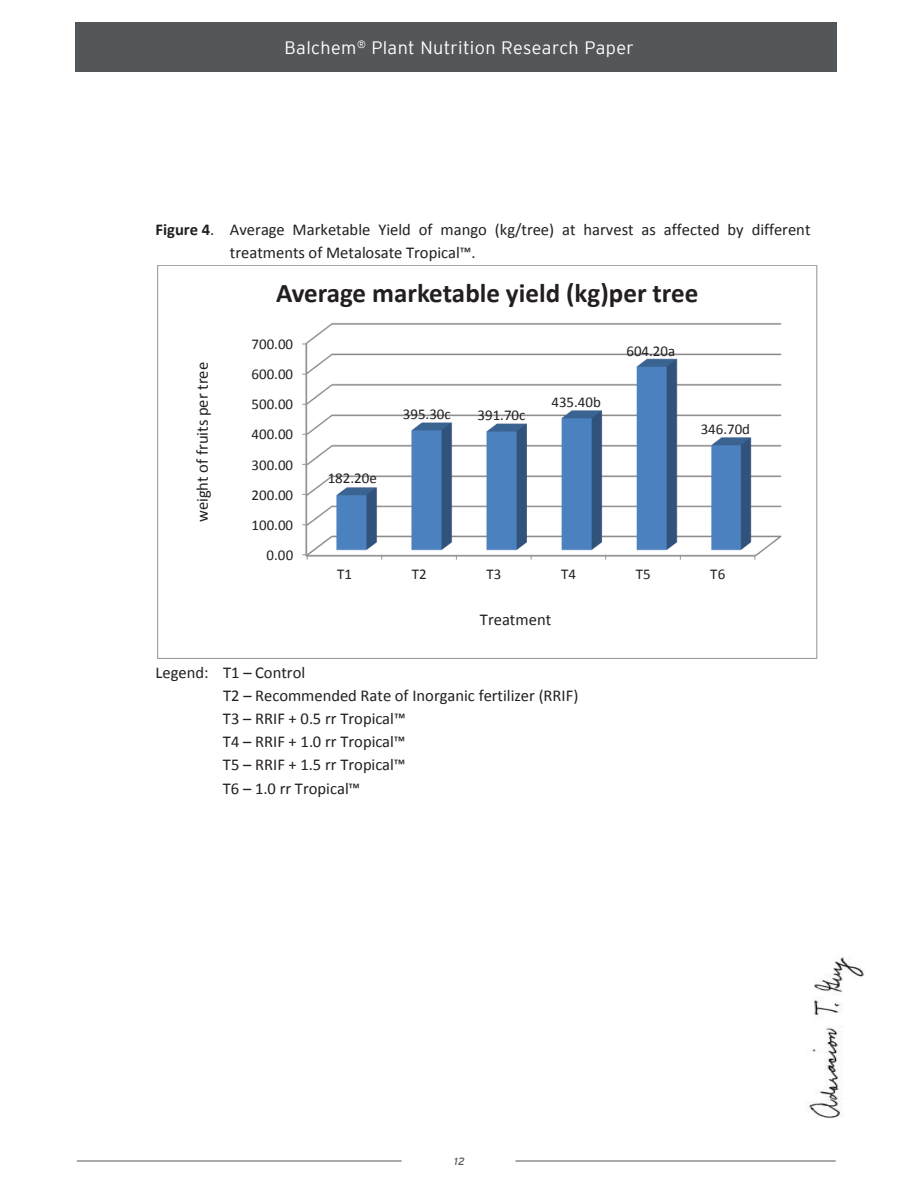
<style>
.page{position:relative;width:918px;height:1188px;background:#fff}
.page>*{position:absolute;margin:0;border:0;box-sizing:border-box;transform-origin:0 0}
.t1{font:700 27px "Calibri";color:#231f20}
.t2{font:300 18px "Interstate";letter-spacing:.02em;color:#fff}
.t3{font:16.5px/23.1px "Calibri";color:#231f20}
.t4{font:15px "Calibri";color:#231f20}
.t5{font:italic 10.5px "Interstate";color:#535759}
.s1{font-weight:700}
</style>
<div class="page">
<img style="left:809px;top:957px;width:56px;height:162px">
<img style="left:304px;top:323px;width:478px;height:234px">
<svg style="left:302px;top:554px;width:6px;height:6px"></svg>
<div style="left:75px;top:22px;width:762px;height:50px;background:#535759"></div>
<hr style="left:515px;top:1161px;width:321px;height:1px;background:#555759">
<hr style="left:77px;top:1161px;width:325px;height:1px;background:#555759">
<p class="t2" style="left:285px;top:38px;width:351px">Balchem<sup>®</sup> Plant Nutrition Research Paper</p>
<p class="t3" style="left:230px;top:218px;width:582px;text-indent:-74px"><span class="s1">Figure 4</span>. Average Marketable Yield of mango (kg/tree) at harvest as affected by different treatments of Metalosate Tropical™.</p>
<h1 class="t1" style="left:276px;top:276px;width:424px">Average marketable yield (kg)per tree</h1>
<p class="t3" style="left:191px;top:522px;width:162px;rotate:-90deg">weight of fruits per tree</p>
<p class="t4" style="left:251px;top:335px;width:43px">700.00</p>
<p class="t4" style="left:251px;top:365px;width:43px">600.00</p>
<p class="t4" style="left:251px;top:395px;width:43px">500.00</p>
<p class="t4" style="left:251px;top:425px;width:43px">400.00</p>
<p class="t4" style="left:251px;top:455px;width:43px">300.00</p>
<p class="t4" style="left:251px;top:485px;width:43px">200.00</p>
<p class="t4" style="left:251px;top:515px;width:43px">100.00</p>
<p class="t4" style="left:267px;top:545px;width:28px">0.00</p>
<p class="t4" style="left:328px;top:469px;width:51px">182.20e</p>
<p class="t4" style="left:403px;top:405px;width:49px">395.30c</p>
<p class="t4" style="left:478px;top:406px;width:49px">391.70c</p>
<p class="t4" style="left:551px;top:393px;width:51px">435.40b</p>
<p class="t4" style="left:626px;top:342px;width:50px">604.20a</p>
<p class="t4" style="left:701px;top:419px;width:51px">346.70d</p>
<p class="t4" style="left:337px;top:564px;width:16px">T1</p>
<p class="t4" style="left:412px;top:564px;width:16px">T2</p>
<p class="t4" style="left:486px;top:564px;width:16px">T3</p>
<p class="t4" style="left:561px;top:564px;width:16px">T4</p>
<p class="t4" style="left:636px;top:564px;width:16px">T5</p>
<p class="t4" style="left:710px;top:564px;width:16px">T6</p>
<p class="t3" style="left:480px;top:608px;width:73px">Treatment</p>
<p class="t3" style="left:223px;top:661px;width:357px;text-indent:-67px">Legend: T1 – Control<br>T2 – Recommended Rate of Inorganic fertilizer (RRIF)<br>T3 – RRIF + 0.5 rr Tropical™<br>T4 – RRIF + 1.0 rr Tropical™<br>T5 – RRIF + 1.5 rr Tropical™<br>T6 – 1.0 rr Tropical™</p>
<p class="t5" style="left:454px;top:1155px;width:12px">12</p>
</div>
